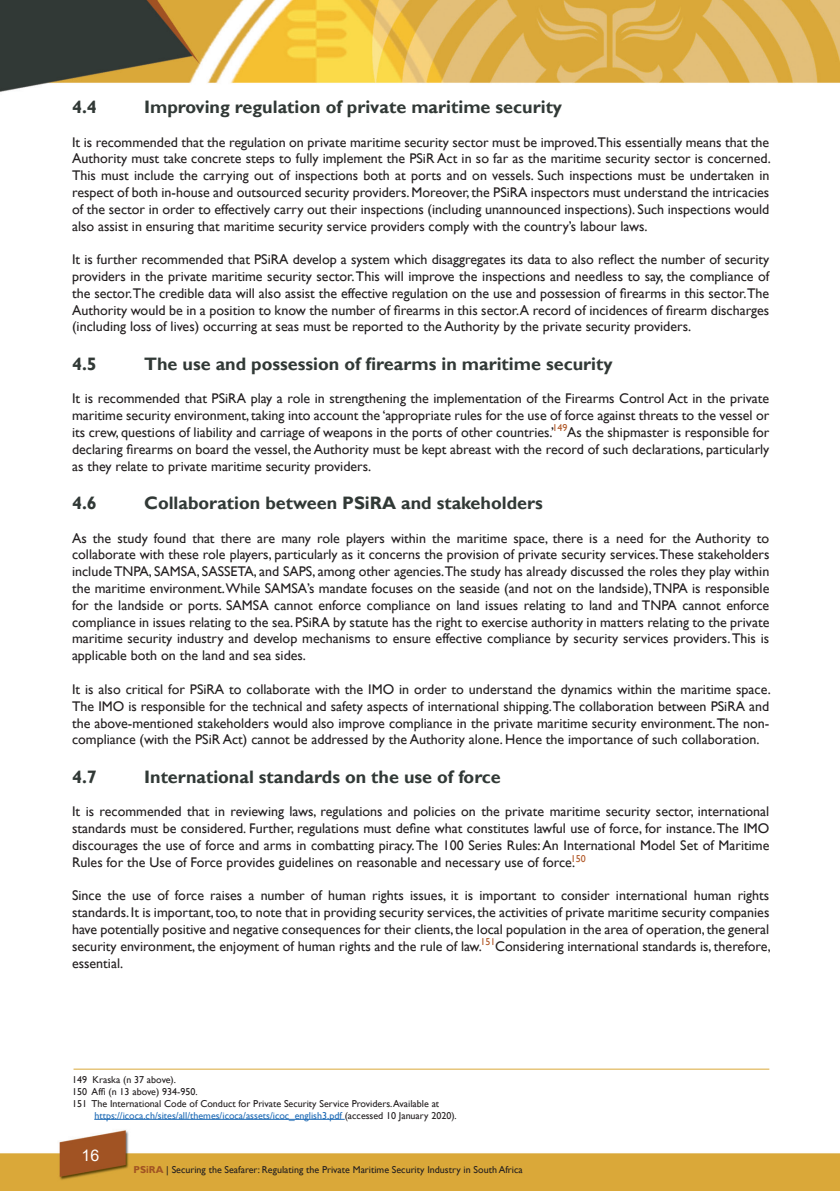
<style>
.page{position:relative;width:840px;height:1191px;background:#fff}
.page>*{position:absolute;margin:0;border:0;box-sizing:border-box;transform-origin:0 0}
.t1{font:700 18px "Gill Sans";color:#313936}
.t2{font:16px "Arial";color:#fff}
.t3{font:16px "Gill Sans";color:#fff}
.t4{font:14px/16.8px "Gill Sans";color:#231f20;text-align:justify}
.t5{font:10px "Gill Sans";color:#231f20}
.t6{font:10px "Gill Sans";color:#1d6ab5}
.t7{font:10px "Gill Sans";color:#b05726}
.s1{color:#231f20}
.s2{font-weight:700;color:#a15323}
</style>
<div class="page">
<svg style="left:0;top:1141px;width:839px;height:50px;fill:#daa839"></svg>
<img style="left:0;top:0;width:839px;height:1120px">
<hr style="left:94px;top:1119px;width:250px;height:1px;background:#1d6ab5">
<hr style="left:73px;top:1068px;width:696px;height:1px;background:#daa839">
<img style="left:839px;top:0;width:1px;height:1191px">
<img style="left:839px;top:0;width:1px;height:1124px">
<p class="t1" style="left:72px;top:96px;width:26px">4.4</p>
<p class="t1" style="left:144px;top:96px;width:419px">Improving regulation of private maritime security</p>
<p class="t4" style="left:72px;top:134px;width:699px">It is recommended that the regulation on private maritime security sector must be improved.This essentially means that the Authority must take concrete steps to fully implement the PSiR Act in so far as the maritime security sector is concerned.<br>This must include the carrying out of inspections both at ports and on vessels. Such inspections must be undertaken in respect of both in-house and outsourced security providers. Moreover, the PSiRA inspectors must understand the intricacies of the sector in order to effectively carry out their inspections (including unannounced inspections). Such inspections would also assist in ensuring that maritime security service providers comply with the country’s labour laws.</p>
<p class="t4" style="left:72px;top:251px;width:698px">It is further recommended that PSiRA develop a system which disaggregates its data to also reflect the number of security providers in the private maritime security sector. This will improve the inspections and needless to say, the compliance of the sector.The credible data will also assist the effective regulation on the use and possession of firearms in this sector.The Authority would be in a position to know the number of firearms in this sector.A record of incidences of firearm discharges (including loss of lives) occurring at seas must be reported to the Authority by the private security providers.</p>
<p class="t1" style="left:72px;top:353px;width:26px">4.5</p>
<p class="t1" style="left:144px;top:353px;width:470px">The use and possession of firearms in maritime security</p>
<p class="t4" style="left:72px;top:390px;width:698px">It is recommended that PSiRA play a role in strengthening the implementation of the Firearms Control Act in the private maritime security environment, taking into account the ‘appropriate rules for the use of force against threats to the vessel or its crew, questions of liability and carriage of weapons in the ports of other countries.’ As the shipmaster is responsible for declaring firearms on board the vessel, the Authority must be kept abreast with the record of such declarations, particularly as they relate to private maritime security providers.</p>
<p class="t1" style="left:72px;top:492px;width:26px">4.6</p>
<p class="t1" style="left:144px;top:492px;width:400px">Collaboration between PSiRA and stakeholders</p>
<p class="t4" style="left:72px;top:530px;width:698px">As the study found that there are many role players within the maritime space, there is a need for the Authority to collaborate with these role players, particularly as it concerns the provision of private security services.These stakeholders include TNPA, SAMSA, SASSETA, and SAPS, among other agencies.The study has already discussed the roles they play within the maritime environment. While SAMSA’s mandate focuses on the seaside (and not on the landside), TNPA is responsible for the landside or ports. SAMSA cannot enforce compliance on land issues relating to land and TNPA cannot enforce compliance in issues relating to the sea. PSiRA by statute has the right to exercise authority in matters relating to the private maritime security industry and develop mechanisms to ensure effective compliance by security services providers. This is applicable both on the land and sea sides.</p>
<p class="t4" style="left:72px;top:681px;width:699px">It is also critical for PSiRA to collaborate with the IMO in order to understand the dynamics within the maritime space.<br>The IMO is responsible for the technical and safety aspects of international shipping. The collaboration between PSiRA and the above-mentioned stakeholders would also improve compliance in the private maritime security environment. The non&shy;compliance (with the PSiR Act) cannot be addressed by the Authority alone. Hence the importance of such collaboration.</p>
<p class="t1" style="left:72px;top:766px;width:26px">4.7</p>
<p class="t1" style="left:144px;top:766px;width:358px">International standards on the use of force</p>
<p class="t4" style="left:72px;top:803px;width:698px">It is recommended that in reviewing laws, regulations and policies on the private maritime security sector, international standards must be considered. Further, regulations must define what constitutes lawful use of force, for instance.The IMO discourages the use of force and arms in combatting piracy. The 100 Series Rules: An International Model Set of Maritime Rules for the Use of Force provides guidelines on reasonable and necessary use of force.</p>
<p class="t4" style="left:72px;top:887px;width:699px">Since the use of force raises a number of human rights issues, it is important to consider international human rights standards. It is important, too, to note that in providing security services, the activities of private maritime security companies have potentially positive and negative consequences for their clients, the local population in the area of operation, the general security environment, the enjoyment of human rights and the rule of law. Considering international standards is, therefore, essential.</p>
<p class="t7" style="left:552px;top:422px;width:16px">149</p>
<p class="t7" style="left:570px;top:853px;width:16px">150</p>
<p class="t7" style="left:480px;top:936px;width:16px">151</p>
<p class="t5" style="left:72px;top:1073px;width:105px">149 Kraska (n 37 above).</p>
<p class="t5" style="left:72px;top:1085px;width:127px">150 Affi (n 13 above) 934-950.</p>
<p class="t5" style="left:72px;top:1097px;width:368px">151 The International Code of Conduct for Private Security Service Providers. Available at</p>
<p class="t6" style="left:94px;top:1109px;width:364px">https://icoca.ch/sites/all/themes/icoca/assets/icoc_english3.pdf <span class="s1">(accessed 10 January 2020).</span></p>
<p class="t3" style="left:91px;top:1141px;width:17px">22</p>
<p class="t2" style="left:81px;top:1143px;width:19px">16</p>
<p class="t5" style="left:133px;top:1164px;width:390px"><span class="s2">PSiRA</span> | Securing the Seafarer: Regulating the Private Maritime Security Industry in South Africa</p>
</div>
